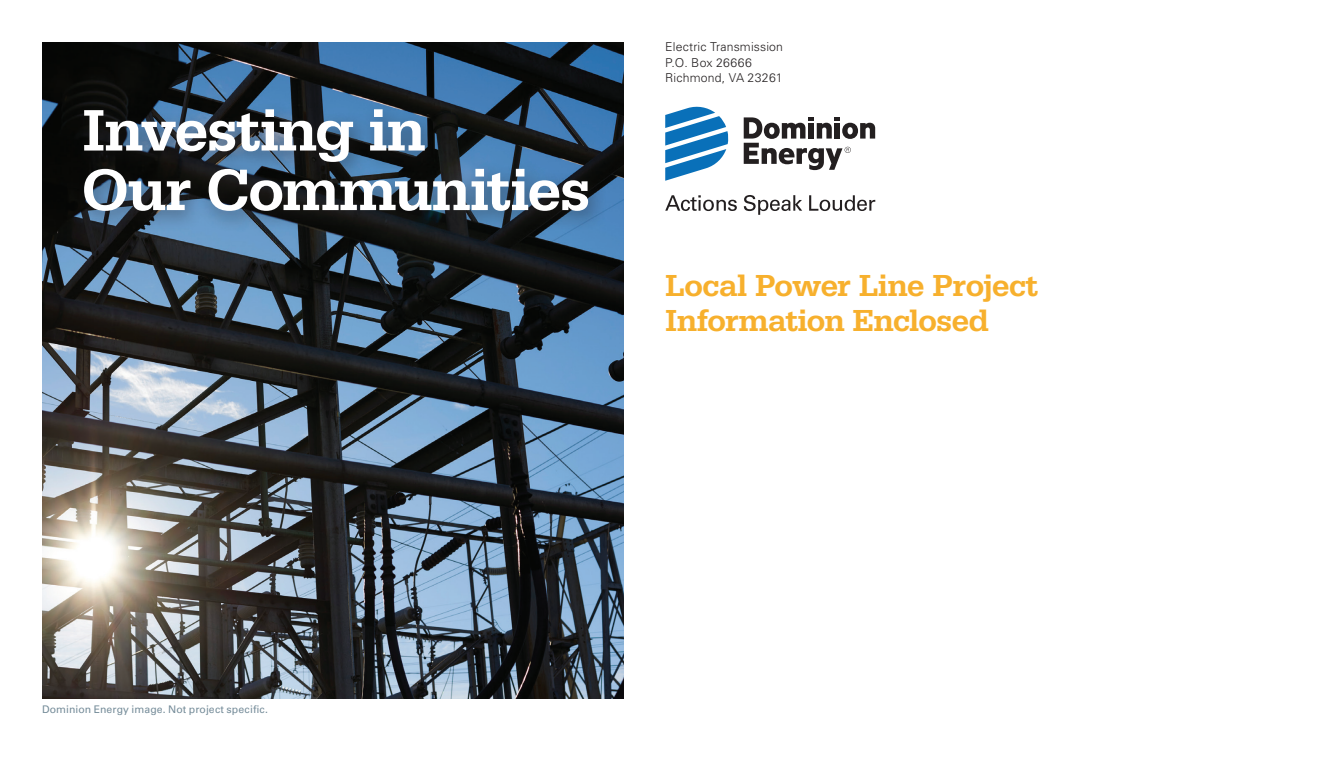
<style>
.page{position:relative;width:1334px;height:772px;background:#fff}
.page>*{position:absolute;margin:0;border:0;box-sizing:border-box;transform-origin:0 0}
.t1{font:500 60.55px/59.5px "Serifa";letter-spacing:-.01em;color:#fff}
.t2{font:500 31.5px/35px "Serifa";letter-spacing:-.01em;color:#f7b02d}
.t3{font:300 12.25px "Univers LT Pro 45";letter-spacing:.015em;color:#231f20}
.t4{font:300 12.25px "Univers LT Pro 45";letter-spacing:.035em;color:#231f20}
.t5{font:10.5px "Univers LT Pro 55 Roman";letter-spacing:.005em;color:#758c99}
</style>
<div class="page">
<img style="left:42px;top:42px;width:581px;height:656px">
<svg style="left:665px;top:106px;width:63px;height:75px"></svg>
<svg style="left:743px;top:117px;width:132px;height:53px"></svg>
<svg style="left:665px;top:195px;width:72px;height:16px"></svg>
<svg style="left:744px;top:195px;width:58px;height:20px"></svg>
<svg style="left:809px;top:195px;width:66px;height:16px"></svg>
<div style="left:72px;top:100px;width:536px;height:133px;background:#231f20;opacity:.47"></div>
<h1 class="t1" style="left:82px;top:100px;width:509px">Investing in<br>Our Communities</h1>
<p class="t3" style="left:665px;top:38px;width:119px">Electric Transmission</p>
<p class="t4" style="left:665px;top:54px;width:88px">P.O. Box 26666</p>
<p class="t3" style="left:665px;top:70px;width:119px">Richmond, VA 23261</p>
<p class="t2" style="left:665px;top:268px;width:375px">Local Power Line Project<br>Information Enclosed</p>
<p class="t5" style="left:42px;top:702px;width:227px">Dominion Energy image. Not project specific.</p>
</div>
